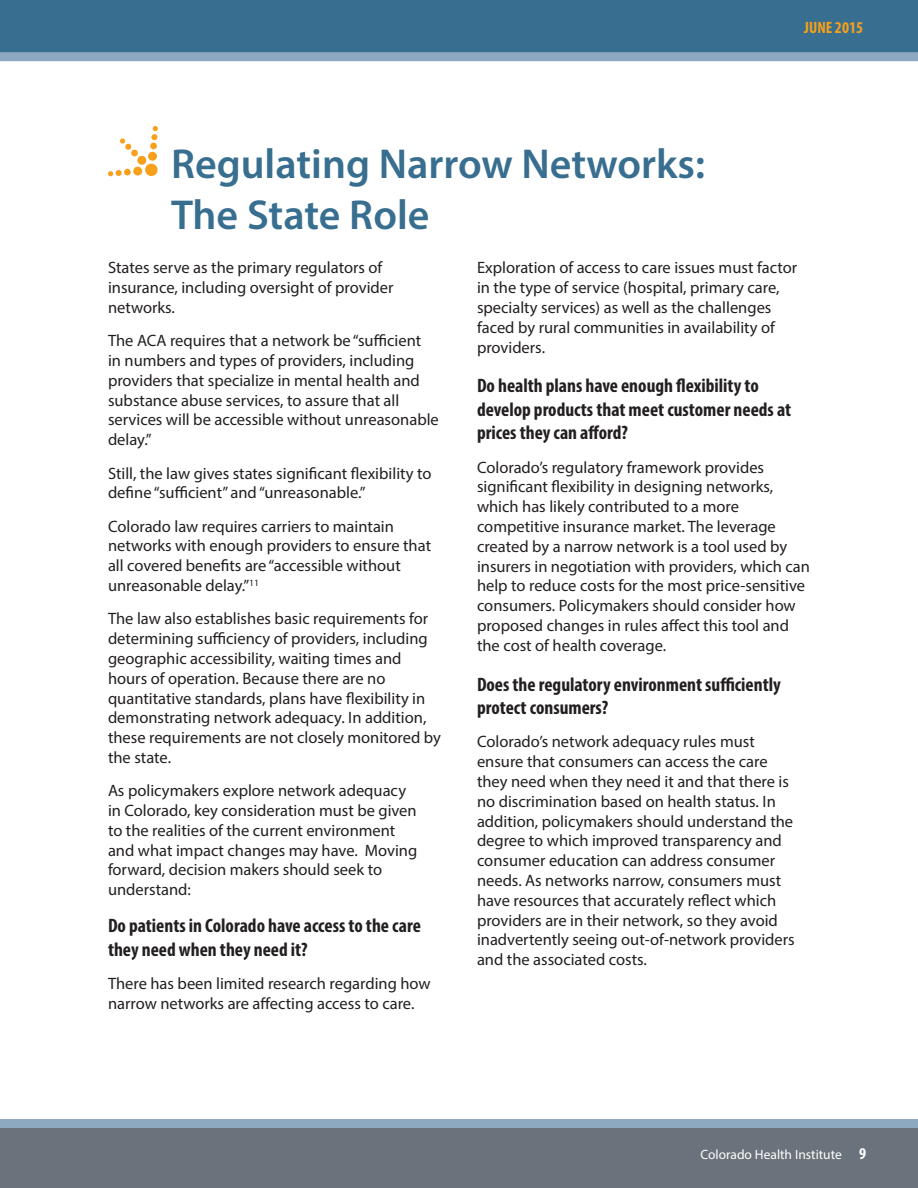
<style>
.page{position:relative;width:918px;height:1188px;background:#fff}
.page>*{position:absolute;margin:0;border:0;box-sizing:border-box;transform-origin:0 0}
.t1{font:600 42px/50.4px "Myriad Pro";color:#386e8f}
.t2{font:700 condensed 19.5px/23.4px "Myriad Pro";color:#231f20}
.t3{font:16.5px/19.8px "Myriad Pro";color:#231f20}
.t4{font:700 condensed 16.5px "Myriad Pro";color:#f6a01b}
.t5{font:13.5px "Myriad Pro";color:#fff}
.s1{font-weight:700;font-stretch:condensed;font-size:16.5px}
</style>
<div class="page">
<div style="left:0;top:1124px;width:918px;height:64px;background:#6a737b"></div>
<div style="left:0;top:1119px;width:918px;height:9px;background:#8da9c1"></div>
<div style="left:0;top:0;width:918px;height:54px;background:#386e8f"></div>
<div style="left:0;top:52px;width:918px;height:9px;background:#8da9c1"></div>
<svg style="left:153px;top:126px;width:5px;height:5px"></svg>
<svg style="left:120px;top:138px;width:38px;height:38px"></svg>
<svg style="left:108px;top:171px;width:5px;height:5px"></svg>
<div style="left:115px;top:170px;width:7px;height:6px;background:#f6a01b;border-radius:50%"></div>
<div style="left:124px;top:169px;width:7px;height:7px;background:#f6a01b;border-radius:50%"></div>
<svg style="left:133px;top:166px;width:9px;height:10px"></svg>
<div style="left:151px;top:134px;width:7px;height:6px;background:#f6a01b;border-radius:50%"></div>
<div style="left:150px;top:142px;width:7px;height:7px;background:#f6a01b;border-radius:50%"></div>
<div style="left:148px;top:152px;width:9px;height:9px;background:#f6a01b;border-radius:50%"></div>
<p class="t1" style="left:171px;top:138px;width:536px">Regulating Narrow Networks:<br>The State Role</p>
<p class="t4" style="left:804px;top:18px;width:60px">JUNE 2015</p>
<p class="t3" style="left:108px;top:258px;width:287px">States serve as the primary regulators of insurance, including oversight of provider networks.</p>
<p class="t3" style="left:108px;top:331px;width:332px">The ACA requires that a network be “sufficient<br>in numbers and types of providers, including providers that specialize in mental health and substance abuse services, to assure that all services will be accessible without unreasonable delay.”</p>
<p class="t3" style="left:108px;top:463px;width:325px">Still, the law gives states significant flexibility to define “sufficient” and “unreasonable.”</p>
<p class="t3" style="left:108px;top:516px;width:325px">Colorado law requires carriers to maintain networks with enough providers to ensure that all covered benefits are “accessible without unreasonable delay.”<sup>11</sup></p>
<p class="t3" style="left:108px;top:609px;width:334px">The law also establishes basic requirements for determining sufficiency of providers, including geographic accessibility, waiting times and hours of operation. Because there are no quantitative standards, plans have flexibility in demonstrating network adequacy. In addition, these requirements are not closely monitored by the state.</p>
<p class="t3" style="left:108px;top:781px;width:311px">As policymakers explore network adequacy in Colorado, key consideration must be given to the realities of the current environment and what impact changes may have. Moving forward, decision makers should seek to understand:</p>
<p class="t2" style="left:108px;top:914px;width:314px">Do patients in Colorado have access to the care they need when they need it?</p>
<p class="t3" style="left:108px;top:973px;width:324px">There has been limited research regarding how narrow networks are affecting access to care.</p>
<p class="t3" style="left:477px;top:258px;width:322px">Exploration of access to care issues must factor in the type of service (hospital, primary care, specialty services) as well as the challenges faced by rural communities in availability of providers.</p>
<p class="t2" style="left:477px;top:374px;width:316px">Do health plans have enough flexibility to develop products that meet customer needs at prices they can afford?</p>
<p class="t3" style="left:477px;top:457px;width:334px">Colorado’s regulatory framework provides significant flexibility in designing networks, which has likely contributed to a more competitive insurance market. The leverage created by a narrow network is a tool used by insurers in negotiation with providers, which can help to reduce costs for the most price-sensitive consumers. Policymakers should consider how proposed changes in rules affect this tool and the cost of health coverage.</p>
<p class="t2" style="left:477px;top:672px;width:305px">Does the regulatory environment sufficiently protect consumers?</p>
<p class="t3" style="left:477px;top:732px;width:319px">Colorado’s network adequacy rules must ensure that consumers can access the care they need when they need it and that there is no discrimination based on health status. In addition, policymakers should understand the degree to which improved transparency and consumer education can address consumer needs. As networks narrow, consumers must have resources that accurately reflect which providers are in their network, so they avoid inadvertently seeing out-of-network providers and the associated costs.</p>
<p class="t5" style="left:701px;top:1146px;width:167px">Colorado Health Institute <span class="s1">9</span></p>
</div>
